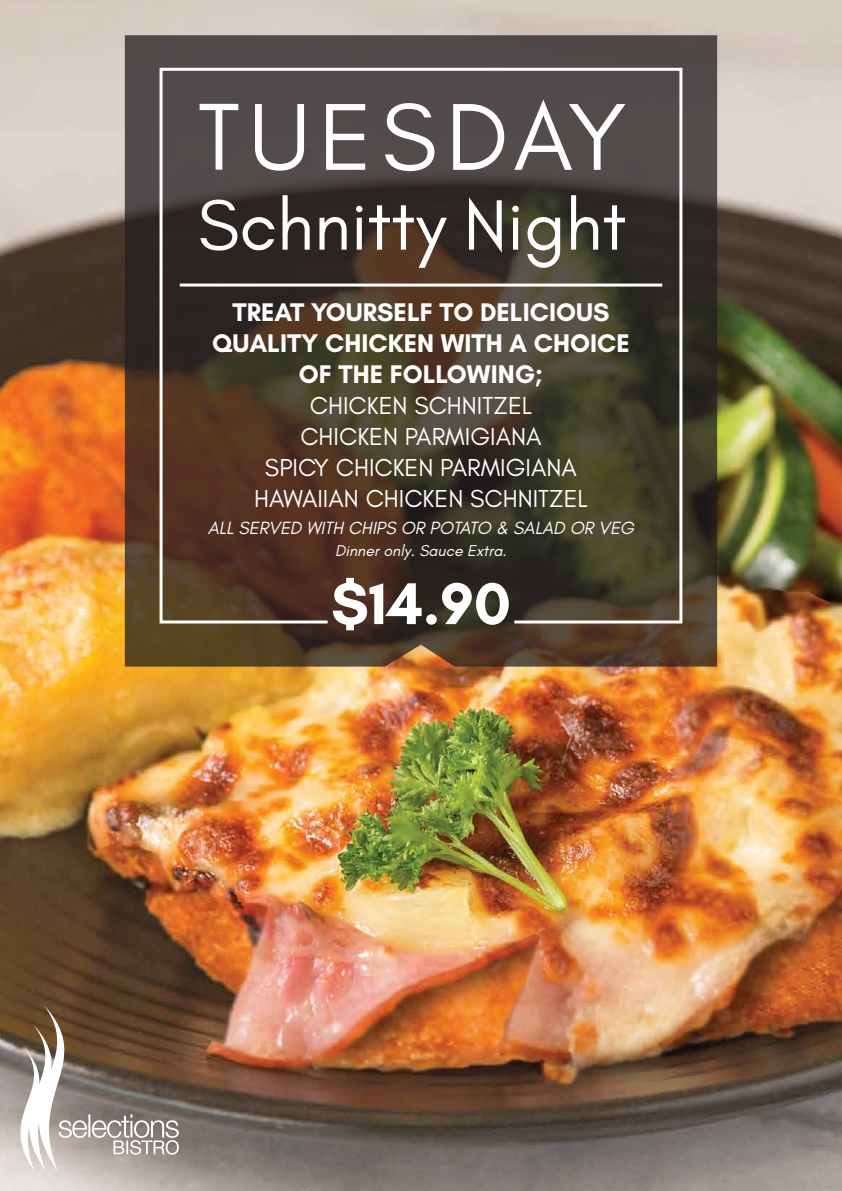
<style>
.page{position:relative;width:842px;height:1191px;background:#fff}
.page>*{position:absolute;margin:0;border:0;box-sizing:border-box;transform-origin:0 0}
.t1{font:700 60px "Glacial Indifference";color:#fff}
.t2{font:700 26px/31.2px "Glacial Indifference";color:#fff;text-align:center}
.t3{font:25px/31px "Glacial Indifference";color:#fff;text-align:center}
.t4{font:italic 18px "Glacial Indifference";color:#fff}
.t5{font:italic 16px "Glacial Indifference";color:#fff}
</style>
<div class="page">
<img style="left:0;top:0;width:842px;height:1191px">
<svg style="left:125px;top:35px;width:592px;height:631px;background:#4a3d32"></svg>
<svg style="left:158px;top:66px;width:526px;height:559px;background:#483d31"></svg>
<svg style="left:0;top:1004px;width:179px;height:167px;background:#908175"></svg>
<svg style="left:200px;top:104px;width:38px;height:66px"></svg>
<svg style="left:255px;top:104px;width:49px;height:67px"></svg>
<svg style="left:326px;top:104px;width:39px;height:66px"></svg>
<svg style="left:385px;top:103px;width:49px;height:68px"></svg>
<svg style="left:453px;top:104px;width:51px;height:66px"></svg>
<svg style="left:514px;top:99px;width:111px;height:71px"></svg>
<svg style="left:200px;top:200px;width:37px;height:51px"></svg>
<svg style="left:243px;top:217px;width:32px;height:33px"></svg>
<svg style="left:283px;top:195px;width:27px;height:55px"></svg>
<svg style="left:319px;top:217px;width:28px;height:33px"></svg>
<svg style="left:356px;top:206px;width:6px;height:44px"></svg>
<svg style="left:369px;top:205px;width:78px;height:63px"></svg>
<svg style="left:469px;top:197px;width:33px;height:56px"></svg>
<svg style="left:512px;top:206px;width:7px;height:44px"></svg>
<svg style="left:527px;top:217px;width:33px;height:51px"></svg>
<svg style="left:571px;top:195px;width:27px;height:55px"></svg>
<svg style="left:604px;top:205px;width:21px;height:45px"></svg>
<hr style="left:180px;top:283px;width:482px;height:3px;background:#fff">
<p class="t2" style="left:212px;top:296px;width:419px">TREAT YOURSELF TO DELICIOUS<br>QUALITY CHICKEN WITH A CHOICE<br>OF THE FOLLOWING;</p>
<p class="t3" style="left:254px;top:390px;width:335px">CHICKEN SCHNITZEL<br>CHICKEN PARMIGIANA<br>SPICY CHICKEN PARMIGIANA<br>HAWAIIAN CHICKEN SCHNITZEL</p>
<p class="t4" style="left:208px;top:518px;width:428px">ALL SERVED WITH CHIPS OR POTATO &amp; SALAD OR VEG</p>
<p class="t5" style="left:335px;top:542px;width:173px">Dinner only. Sauce Extra.</p>
<h1 class="t1" style="left:331px;top:566px;width:181px">$14.90</h1>
</div>
